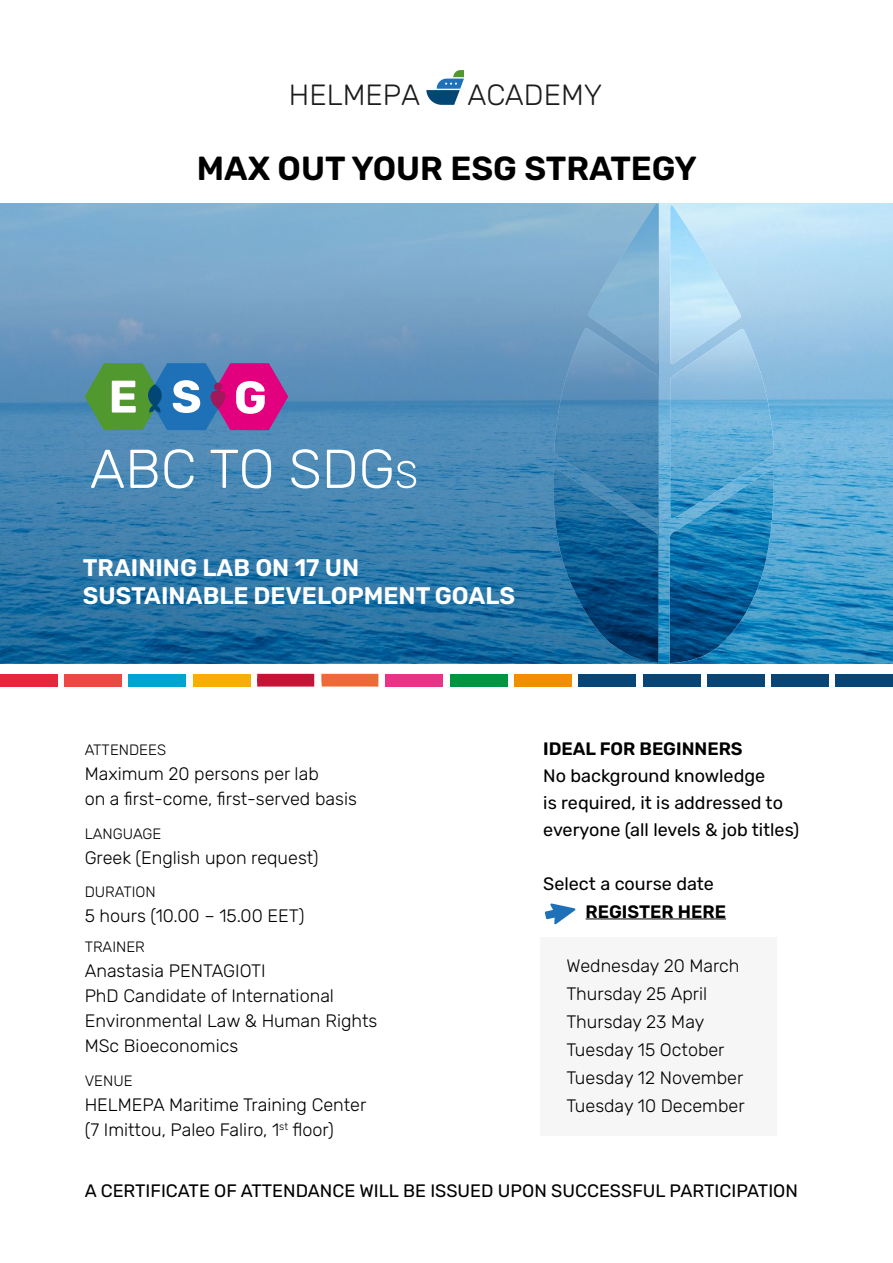
<style>
.page{position:relative;width:893px;height:1263px;background:#fff}
.page>*{position:absolute;margin:0;border:0;box-sizing:border-box;transform-origin:0 0}
.t1{font:600 33.45px "Rubik";color:#000}
.t2{font:300 29.25px "Rubik";color:#1c1c1c}
.t3{font:600 24px/28.2px "Rubik";color:#fff}
.t4{font:300 18px/25px "Rubik";color:#000}
.t5{font:18px/27px "Rubik";color:#000}
.t6{font:600 18px "Rubik";color:#000}
.t7{font:300 15px "Rubik";color:#000}
</style>
<div class="page">
<div style="left:540px;top:937px;width:237px;height:199px;background:#f6f6f6"></div>
<img style="left:659px;top:204px;width:234px;height:459px">
<img style="left:670px;top:205px;width:104px;height:458px">
<svg style="left:426px;top:70px;width:38px;height:35px"></svg>
<hr style="left:586px;top:918px;width:140px;height:1px;background:#000">
<svg style="left:545px;top:903px;width:30px;height:21px"></svg>
<svg style="left:0;top:204px;width:659px;height:459px;background:#4e8bb6"></svg>
<svg style="left:85px;top:363px;width:203px;height:67px;background:#7d7491"></svg>
<svg style="left:91px;top:450px;width:33px;height:38px"></svg>
<svg style="left:130px;top:450px;width:28px;height:38px"></svg>
<svg style="left:164px;top:449px;width:30px;height:39px"></svg>
<svg style="left:211px;top:449px;width:60px;height:39px"></svg>
<svg style="left:291px;top:449px;width:28px;height:39px"></svg>
<svg style="left:327px;top:450px;width:28px;height:38px"></svg>
<svg style="left:362px;top:449px;width:54px;height:39px"></svg>
<div style="left:386px;top:674px;width:57px;height:12px;background:#e83487"></div>
<div style="left:193px;top:674px;width:57px;height:12px;background:#f8ad07"></div>
<div style="left:128px;top:674px;width:57px;height:12px;background:#00a4d2"></div>
<div style="left:64px;top:674px;width:57px;height:12px;background:#e94a41"></div>
<div style="left:0;top:674px;width:57px;height:12px;background:#e6273b"></div>
<div style="left:836px;top:674px;width:57px;height:12px;background:#074576"></div>
<div style="left:772px;top:674px;width:57px;height:12px;background:#074576"></div>
<div style="left:708px;top:674px;width:57px;height:12px;background:#074576"></div>
<div style="left:643px;top:674px;width:57px;height:12px;background:#074576"></div>
<div style="left:579px;top:674px;width:57px;height:12px;background:#074576"></div>
<div style="left:515px;top:674px;width:57px;height:12px;background:#f28e02"></div>
<div style="left:450px;top:674px;width:57px;height:12px;background:#009641"></div>
<svg style="left:321px;top:674px;width:57px;height:12px"></svg>
<svg style="left:257px;top:674px;width:57px;height:12px"></svg>
<h2 class="t2" style="left:289px;top:79px;width:133px">HELMEPA</h2>
<h2 class="t2" style="left:467px;top:79px;width:136px">ACADEMY</h2>
<h1 class="t1" style="left:197px;top:150px;width:502px">MAX OUT YOUR ESG STRATEGY</h1>
<h3 class="t3" style="left:83px;top:554px;width:434px">TRAINING LAB ON 17 UN<br>SUSTAINABLE DEVELOPMENT GOALS</h3>
<p class="t7" style="left:85px;top:741px;width:83px">ATTENDEES</p>
<p class="t4" style="left:85px;top:762px;width:274px">Maximum 20 persons per lab<br>on a first-come, first-served basis</p>
<p class="t7" style="left:85px;top:825px;width:78px">LANGUAGE</p>
<p class="t4" style="left:85px;top:845px;width:235px">Greek (English upon request)</p>
<p class="t7" style="left:85px;top:883px;width:73px">DURATION</p>
<p class="t4" style="left:85px;top:904px;width:221px">5 hours (10.00 – 15.00 EET)</p>
<p class="t7" style="left:85px;top:938px;width:62px">TRAINER</p>
<p class="t4" style="left:85px;top:959px;width:294px">Anastasia PENTAGIOTI<br>PhD Candidate of International<br>Environmental Law &amp; Human Rights<br>MSc Bioeconomics</p>
<p class="t7" style="left:85px;top:1072px;width:49px">VENUE</p>
<p class="t4" style="left:85px;top:1092px;width:283px">HELMEPA Maritime Training Center (7 Imittou, Paleo Faliro, 1<sup>st</sup> floor)</p>
<p class="t6" style="left:543px;top:739px;width:201px">IDEAL FOR BEGINNERS</p>
<p class="t5" style="left:543px;top:763px;width:257px">No background knowledge<br>is required, it is addressed to everyone (all levels &amp; job titles)</p>
<p class="t5" style="left:543px;top:871px;width:172px">Select a course date</p>
<p class="t6" style="left:586px;top:902px;width:142px">REGISTER HERE</p>
<p class="t4" style="left:567px;top:952px;width:179px;line-height:27.9px">Wednesday 20 March<br>Thursday 25 April<br>Thursday 23 May<br>Tuesday 15 October<br>Tuesday 12 November<br>Tuesday 10 December</p>
<p class="t5" style="left:85px;top:1178px;width:715px">A CERTIFICATE OF ATTENDANCE WILL BE ISSUED UPON SUCCESSFUL PARTICIPATION</p>
</div>
